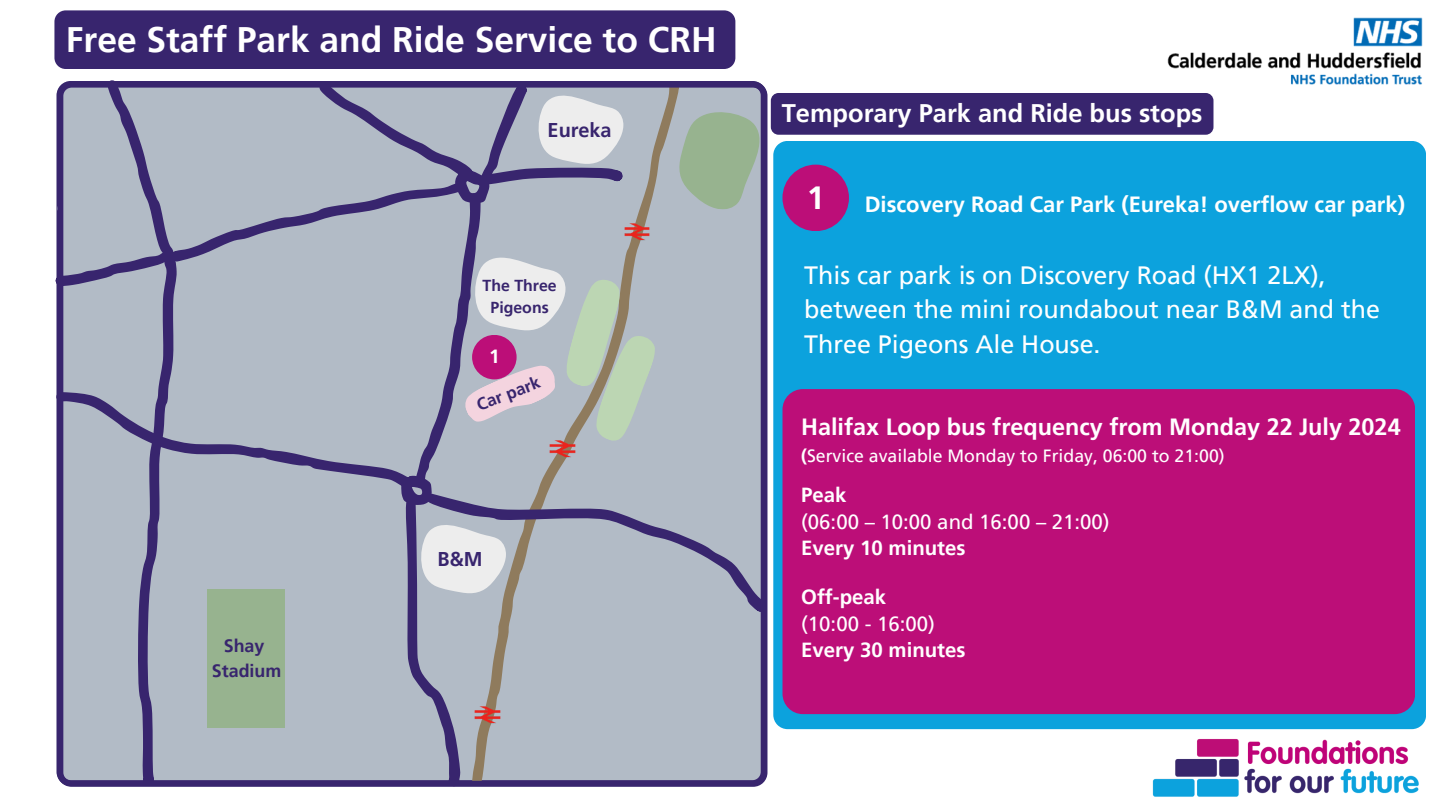
<style>
.page{position:relative;width:1440px;height:810px;background:#fff}
.page>*{position:absolute;margin:0;border:0;box-sizing:border-box;transform-origin:0 0}
.t1{font:700 35.4px "Frutiger LT Pro";color:#fff}
.t2{font:700 32px "Frutiger LT Pro";color:#fff}
.t3{font:700 25.4px "Frutiger LT Pro";color:#fff}
.t4{font:25px/34.5px "Frutiger LT Pro";color:#fff}
.t5{font:700 23.4px "Frutiger LT Pro";color:#fff}
.t6{font:700 22px "Frutiger LT Pro";color:#fff}
.t7{font:20.4px/26.5px "Frutiger LT Pro";color:#fff}
.t8{font:700 20.4px/26.5px "Frutiger LT Pro";color:#fff}
.t9{font:700 19.9px "Frutiger LT Pro";color:#38256e}
.t10{font:700 19px "Frutiger LT Pro";color:#fff}
.t11{font:700 17.9px "Frutiger LT Pro";color:#38256e}
.t12{font:17.7px "Frutiger LT Pro";color:#fff}
.t13{font:700 16.9px "Frutiger LT Pro";color:#38256e}
.t14{font:700 15.9px/21.8px "Frutiger LT Pro";color:#38256e;text-align:center}
.s1{font-weight:700}
.s2{font-weight:400}
</style>
<div class="page">
<div style="left:773px;top:141px;width:653px;height:588px;background:#0ca2dd"></div>
<div style="left:782px;top:389px;width:633px;height:325px;background:#bc0e78;border-radius:20px"></div>
<img style="left:1167px;top:17px;width:256px;height:68px">
<img style="left:1152px;top:739px;width:267px;height:58px">
<div style="left:54px;top:10px;width:681px;height:59px;background:#38256e;border-radius:11px"></div>
<div style="left:782px;top:165px;width:67px;height:66px;background:#bc0e78;border-radius:50%"></div>
<div style="left:771px;top:93px;width:442px;height:42px;background:#38256e;border-radius:8px"></div>
<svg style="left:56px;top:82px;width:712px;height:704px;background:#a7adbb"></svg>
<h5 class="t1" style="left:66px;top:18px;width:652px">Free Staff Park and Ride Service to CRH</h5>
<p class="t9" style="left:548px;top:118px;width:66px">Eureka</p>
<p class="t14" style="left:483px;top:275px;width:76px">The Three<br>Pigeons</p>
<p class="t10" style="left:489px;top:344px;width:12px">1</p>
<p class="t13" style="left:474px;top:396px;width:68px;rotate:-21deg">Car park</p>
<p class="t11" style="left:224px;top:635px;width:42px">Shay</p>
<p class="t11" style="left:212px;top:660px;width:71px">Stadium</p>
<h4 class="t9" style="left:437px;top:547px;width:47px">B&amp;M</h4>
<p class="t3" style="left:782px;top:98px;width:422px">Temporary Park and Ride bus stops</p>
<p class="t2" style="left:807px;top:178px;width:19px">1</p>
<p class="t6" style="left:865px;top:191px;width:542px">Discovery Road Car Park (Eureka! overflow car park)</p>
<p class="t4" style="left:804px;top:258px;width:577px">This car park is on Discovery Road (HX1 2LX), between the mini roundabout near B&amp;M and the<br>Three Pigeons Ale House.</p>
<p class="t5" style="left:801px;top:413px;width:601px">Halifax Loop bus frequency from Monday 22 July 2024</p>
<p class="t12" style="left:801px;top:445px;width:425px"><span class="s1">(</span>Service available Monday to Friday, 06:00 to 21:00)</p>
<p class="t7" style="left:801px;top:482px;width:310px"><span class="s1">Peak<br></span>(06:00 – 10:00 and 16:00 – 21:00)<br><span class="s1">Every 10 minutes</span></p>
<p class="t8" style="left:801px;top:584px;width:166px">Off-peak<br><span class="s2">(10:00 - 16:00)<br></span>Every 30 minutes</p>
</div>
